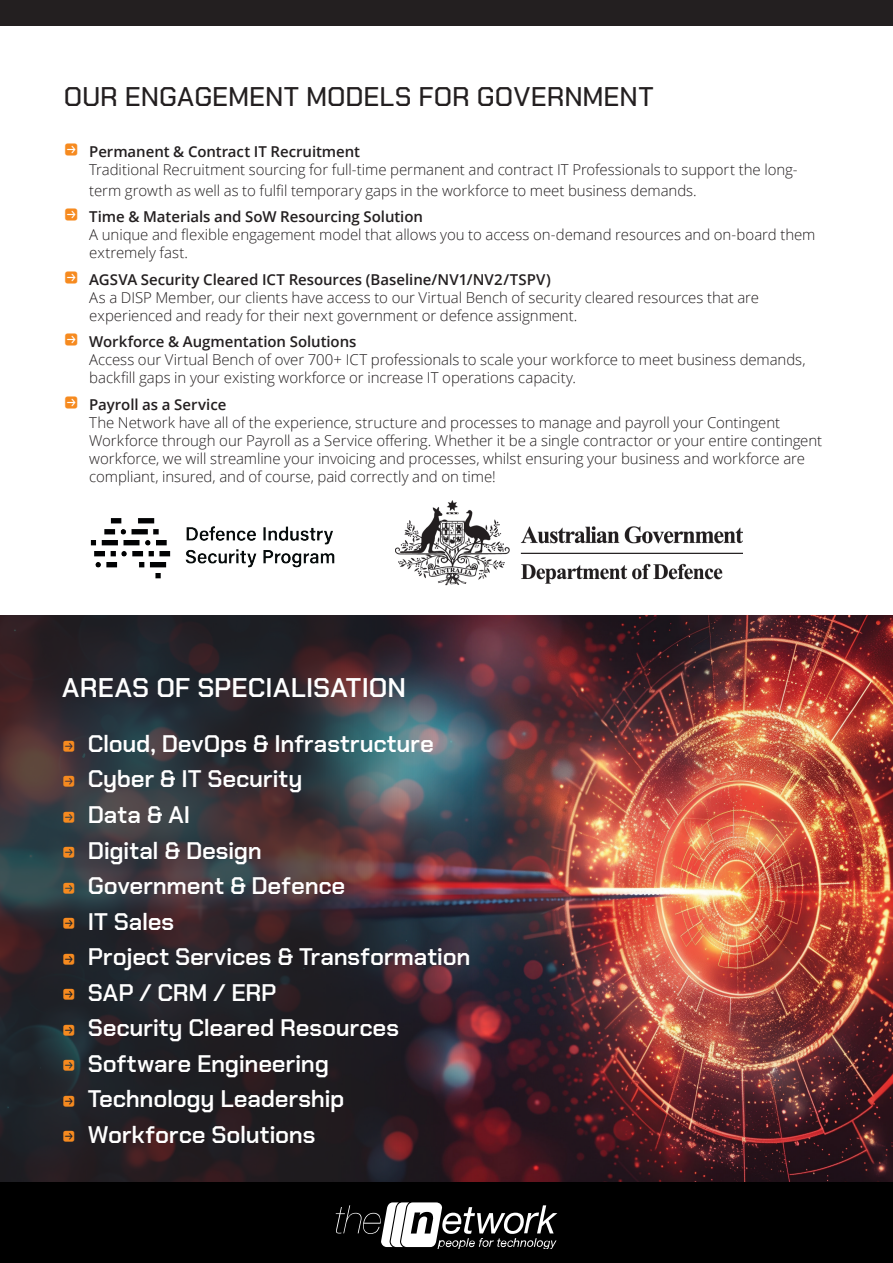
<style>
.page{position:relative;width:893px;height:1263px;background:#fff}
.page>*{position:absolute;margin:0;border:0;box-sizing:border-box;transform-origin:0 0}
.Title_Level_2{font:500 27px "Chakra Petch";letter-spacing:.005em;color:#231f20}
.Title_Level_2-2{font:600 27px "Chakra Petch";letter-spacing:.005em;color:#fff}
.t1{font:600 24px "Chakra Petch";letter-spacing:-.005em;color:#fff}
.t2{font:300 15px/18px "Open Sans";letter-spacing:-.005em;color:#231f20}
.s1{font-family:"Button Bonus Rounded Negative";font-weight:400;color:#f68a1f}
.s2{font-weight:600}
.s3{font-family:"Button Bonus Rounded Negative";font-weight:400;font-size:13.5px;color:#f68a1f}
</style>
<div class="page">
<div style="left:0;top:0;width:893px;height:26px;background:#231f20"></div>
<img style="left:395px;top:501px;width:348px;height:85px">
<img style="left:90px;top:518px;width:245px;height:61px">
<img style="left:472px;top:615px;width:421px;height:567px">
<svg style="left:0;top:615px;width:472px;height:567px;background:#312d33"></svg>
<div style="left:499px;top:584px;width:252px;height:28px;background:#fff"></div>
<div style="left:0;top:1182px;width:893px;height:81px;background:#000"></div>
<svg style="left:336px;top:1202px;width:221px;height:47px"></svg>
<p class="Title_Level_2" style="left:64px;top:81px;width:591px">OUR ENGAGEMENT MODELS FOR GOVERNMENT</p>
<p class="t2" style="left:89px;top:142px;width:710px;text-indent:-26px"><span class="s1">P</span> <span class="s2">Permanent &amp; Contract IT Recruitment<br></span>Traditional Recruitment sourcing for full-time permanent and contract IT Professionals to support the long-</p>
<p class="t2" style="left:89px;top:181px;width:609px">term growth as well as to fulfil temporary gaps in the workforce to meet business demands.</p>
<p class="t2" style="left:89px;top:207px;width:728px;text-indent:-26px"><span class="s1">P</span> <span class="s2">Time &amp; Materials and SoW Resourcing Solution<br></span>A unique and flexible engagement model that allows you to access on-demand resources and on-board them extremely fast.</p>
<p class="t2" style="left:89px;top:270px;width:671px;text-indent:-26px"><span class="s1">P</span> <span class="s2">AGSVA Security Cleared ICT Resources (Baseline/NV1/NV2/TSPV)<br></span>As a DISP Member, our clients have access to our Virtual Bench of security cleared resources that are experienced and ready for their next government or defence assignment.</p>
<p class="t2" style="left:89px;top:332px;width:718px;text-indent:-26px"><span class="s1">P</span> <span class="s2">Workforce &amp; Augmentation Solutions<br></span>Access our Virtual Bench of over 700+ ICT professionals to scale your workforce to meet business demands, backfill gaps in your existing workforce or increase IT operations capacity.</p>
<p class="t2" style="left:89px;top:395px;width:734px;text-indent:-26px"><span class="s1">P</span> <span class="s2">Payroll as a Service<br></span>The Network have all of the experience, structure and processes to manage and payroll your Contingent Workforce through our Payroll as a Service offering. Whether it be a single contractor or your entire contingent workforce, we will streamline your invoicing and processes, whilst ensuring your business and workforce are compliant, insured, and of course, paid correctly and on time!</p>
<p class="Title_Level_2-2" style="left:62px;top:672px;width:345px">AREAS OF SPECIALISATION</p>
<p class="t1" style="left:62px;top:730px;width:373px"><span class="s3">P</span> Cloud, DevOps &amp; Infrastructure</p>
<p class="t1" style="left:62px;top:765px;width:242px"><span class="s3">P</span> Cyber &amp; IT Security</p>
<p class="t1" style="left:62px;top:801px;width:129px"><span class="s3">P</span> Data &amp; AI</p>
<p class="t1" style="left:62px;top:836px;width:201px"><span class="s3">P</span> Digital &amp; Design</p>
<p class="t1" style="left:62px;top:872px;width:285px"><span class="s3">P</span> Government &amp; Defence</p>
<p class="t1" style="left:62px;top:907px;width:113px"><span class="s3">P</span> IT Sales</p>
<p class="t1" style="left:62px;top:943px;width:410px"><span class="s3">P</span> Project Services &amp; Transformation</p>
<p class="t1" style="left:62px;top:978px;width:216px"><span class="s3">P</span> SAP / CRM / ERP</p>
<p class="t1" style="left:62px;top:1014px;width:338px"><span class="s3">P</span> Security Cleared Resources</p>
<p class="t1" style="left:62px;top:1049px;width:268px"><span class="s3">P</span> Software Engineering</p>
<p class="t1" style="left:62px;top:1085px;width:284px"><span class="s3">P</span> Technology Leadership</p>
<p class="t1" style="left:62px;top:1120px;width:255px"><span class="s3">P</span> Workforce Solutions</p>
</div>
